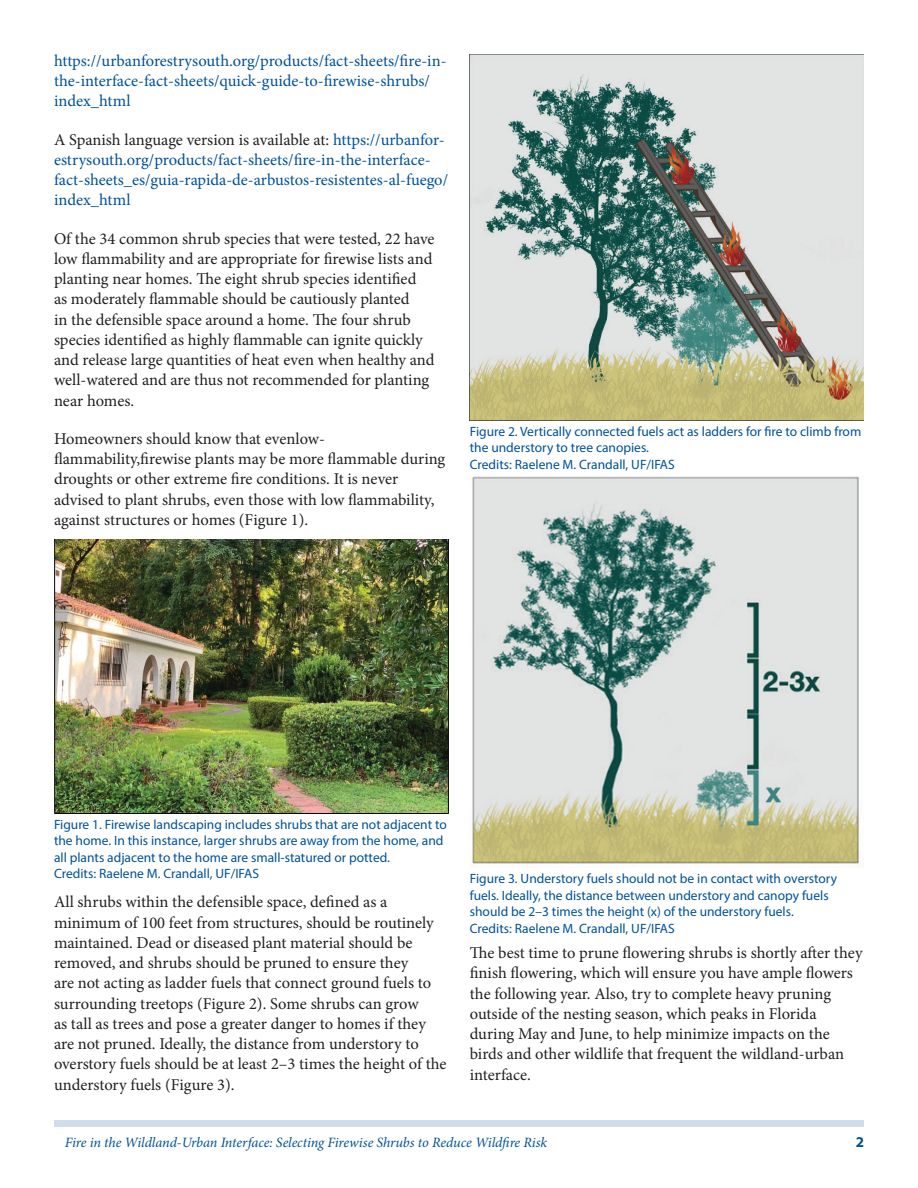
<style>
.page{position:relative;width:918px;height:1188px;background:#fff}
.page>*{position:absolute;margin:0;border:0;box-sizing:border-box;transform-origin:0 0}
.Paragraph{font:16.5px/20.2px "Minion Pro";color:#231f20}
.Paragraph-2{font:16.5px/20.2px "Minion Pro";color:#01519a}
.t1{font:700 15px "Myriad Pro";color:#01519a}
.RunningTitleItalics{font:italic 14.25px "Minion Pro";letter-spacing:-.01em;color:#01519a}
.t2{font:13.5px/16.5px "Myriad Pro";color:#01519a}
.s1{color:#231f20}
</style>
<div class="page">
<div style="left:54px;top:1120px;width:810px;height:7px;background:#d0deeb"></div>
<img style="left:54px;top:539px;width:394px;height:274px">
<img style="left:470px;top:54px;width:394px;height:366px">
<img style="left:470px;top:477px;width:393px;height:391px">
<p class="Paragraph-2" style="left:54px;top:51px;width:394px">https://urbanforestrysouth.org/products/fact-sheets/fire-in&shy;the-interface-fact-sheets/quick-guide-to-firewise-shrubs/ index_html</p>
<p class="Paragraph-2" style="left:54px;top:129px;width:396px"><span class="s1">A Spanish language version is available at:</span> https://urbanfor&shy;estrysouth.org/products/fact-sheets/fire-in-the-interface&shy;fact-sheets_es/guia-rapida-de-arbustos-resistentes-al-fuego/ index_html</p>
<p class="Paragraph" style="left:54px;top:228px;width:382px">Of the 34 common shrub species that were tested, 22 have low flammability and are appropriate for firewise lists and planting near homes. The eight shrub species identified<br>as moderately flammable should be cautiously planted<br>in the defensible space around a home. The four shrub species identified as highly flammable can ignite quickly and release large quantities of heat even when healthy and well-watered and are thus not recommended for planting near homes.</p>
<p class="Paragraph" style="left:54px;top:429px;width:393px">Homeowners should know that evenlow&shy;flammability,firewise plants may be more flammable during droughts or other extreme fire conditions. It is never advised to plant shrubs, even those with low flammability, against structures or homes (Figure 1).</p>
<p class="t2" style="left:470px;top:423px;width:393px">Figure 2. Vertically connected fuels act as ladders for fire to climb from the understory to tree canopies.<br>Credits: Raelene M. Crandall, UF/IFAS</p>
<p class="t2" style="left:54px;top:816px;width:394px">Figure 1. Firewise landscaping includes shrubs that are not adjacent to the home. In this instance, larger shrubs are away from the home, and all plants adjacent to the home are small-statured or potted.<br>Credits: Raelene M. Crandall, UF/IFAS</p>
<p class="Paragraph" style="left:54px;top:892px;width:394px">All shrubs within the defensible space, defined as a minimum of 100 feet from structures, should be routinely maintained. Dead or diseased plant material should be removed, and shrubs should be pruned to ensure they<br>are not acting as ladder fuels that connect ground fuels to surrounding treetops (Figure 2). Some shrubs can grow<br>as tall as trees and pose a greater danger to homes if they are not pruned. Ideally, the distance from understory to overstory fuels should be at least 2–3 times the height of the understory fuels (Figure 3).</p>
<p class="t2" style="left:470px;top:870px;width:369px">Figure 3. Understory fuels should not be in contact with overstory fuels. Ideally, the distance between understory and canopy fuels should be 2–3 times the height (x) of the understory fuels.<br>Credits: Raelene M. Crandall, UF/IFAS</p>
<p class="Paragraph" style="left:470px;top:943px;width:394px">The best time to prune flowering shrubs is shortly after they finish flowering, which will ensure you have ample flowers the following year. Also, try to complete heavy pruning outside of the nesting season, which peaks in Florida during May and June, to help minimize impacts on the birds and other wildlife that frequent the wildland-urban interface.</p>
<p class="RunningTitleItalics" style="left:65px;top:1133px;width:484px">Fire in the Wildland-Urban Interface: Selecting Firewise Shrubs to Reduce Wildfire Risk</p>
<p class="t1" style="left:856px;top:1133px;width:10px">2</p>
</div>
